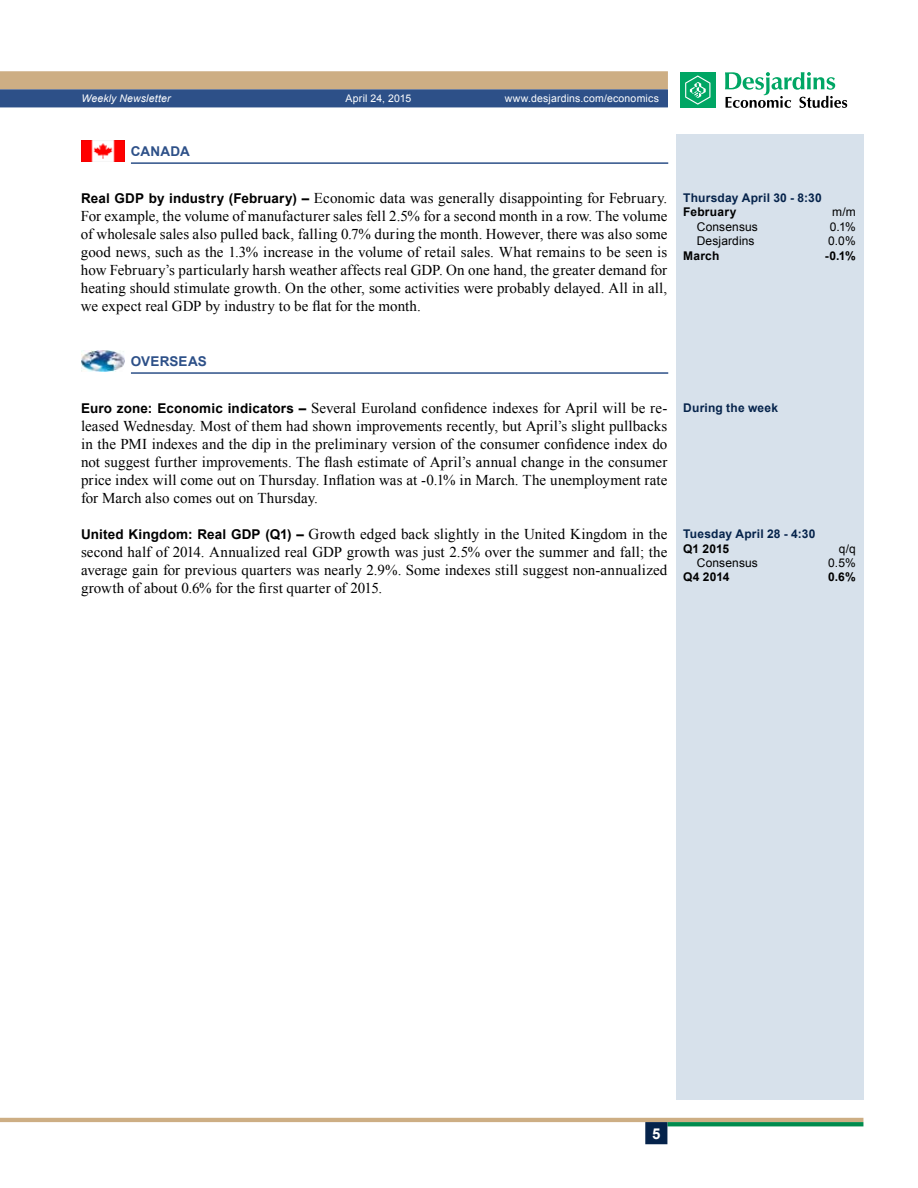
<style>
.page{position:relative;width:918px;height:1188px;background:#fff}
.page>*{position:absolute;margin:0;border:0;box-sizing:border-box;transform-origin:0 0}
.t1{font:15px/18px "Times New Roman";letter-spacing:.005em;color:#000;text-align:justify}
.t2{font:700 15px "Arial";color:#fff}
.t3{font:700 13.5px "Arial";letter-spacing:.015em;color:#2d5088}
.t4{font:700 12px "Arial";letter-spacing:.015em;color:#05234b}
.t5{font:12px "Arial";letter-spacing:.01em;color:#000}
.t6{font:700 12px "Arial";letter-spacing:.02em;color:#000}
.t7{font:10.5px "Arial";letter-spacing:.015em;color:#fff}
.t8{font:italic 10.5px "Arial";letter-spacing:.01em;color:#fff}
.s1{font-family:"Arial";font-weight:700;font-size:13.5px}
</style>
<div class="page">
<hr style="left:0;top:1118px;width:863px;height:4px;background:#cdae84">
<svg style="left:667px;top:1122px;width:196px;height:4px"></svg>
<div style="left:645px;top:1122px;width:22px;height:22px;background:#05234b;border:2px solid #05234b"></div>
<svg style="left:0;top:71px;width:668px;height:36px;background:#7f8087"></svg>
<div style="left:680px;top:72px;width:36px;height:36px;background:#00a664"></div>
<svg style="left:685px;top:75px;width:25px;height:30px"></svg>
<svg style="left:725px;top:72px;width:122px;height:36px"></svg>
<hr style="left:131px;top:162px;width:537px;height:2px;background:#2d5088">
<img style="left:81px;top:140px;width:43px;height:22px">
<hr style="left:131px;top:372px;width:537px;height:2px;background:#2d5088">
<img style="left:81px;top:350px;width:43px;height:22px">
<div style="left:676px;top:134px;width:187px;height:966px;background:#d7e1eb"></div>
<p class="t8" style="left:81px;top:92px;width:91px">Weekly Newsletter</p>
<p class="t7" style="left:346px;top:92px;width:67px">April 24, 2015</p>
<p class="t7" style="left:505px;top:92px;width:156px">www.desjardins.com/economics</p>
<p class="t3" style="left:131px;top:142px;width:41px">Canada</p>
<p class="t1" style="left:81px;top:189px;width:588px"><span class="s1">Real GDP by industry (February) –</span> Economic data was generally disappointing for February.<br>For example, the volume of manufacturer sales fell 2.5% for a second month in a row. The volume of wholesale sales also pulled back, falling 0.7% during the month. However, there was also some good news, such as the 1.3% increase in the volume of retail sales. What remains to be seen is how February’s particularly harsh weather affects real GDP. On one hand, the greater demand for heating should stimulate growth. On the other, some activities were probably delayed. All in all, we expect real GDP by industry to be flat for the month.</p>
<p class="t4" style="left:683px;top:190px;width:140px">Thursday April 30 - 8:30</p>
<p class="t6" style="left:683px;top:204px;width:55px">February</p>
<p class="t5" style="left:832px;top:204px;width:25px">m/m</p>
<p class="t5" style="left:697px;top:219px;width:63px">Consensus</p>
<p class="t5" style="left:830px;top:219px;width:27px">0.1%</p>
<p class="t5" style="left:697px;top:233px;width:59px">Desjardins</p>
<p class="t5" style="left:828px;top:233px;width:29px">0.0%</p>
<p class="t6" style="left:683px;top:248px;width:92px">March -</p>
<p class="t6" style="left:830px;top:248px;width:28px">0.1%</p>
<p class="t3" style="left:131px;top:352px;width:68px">Overseas</p>
<p class="t1" style="left:81px;top:399px;width:588px"><span class="s1">Euro zone: Economic indicators –</span> Several Euroland confidence indexes for April will be re‑ leased Wednesday. Most of them had shown improvements recently, but April’s slight pullbacks in the PMI indexes and the dip in the preliminary version of the consumer confidence index do not suggest further improvements. The flash estimate of April’s annual change in the consumer price index will come out on Thursday. Inflation was at -0.1% in March. The unemployment rate for March also comes out on Thursday.</p>
<p class="t1" style="left:81px;top:525px;width:588px"><span class="s1">United Kingdom: Real GDP (Q1) –</span> Growth edged back slightly in the United Kingdom in the second half of 2014. Annualized real GDP growth was just 2.5% over the summer and fall; the average gain for previous quarters was nearly 2.9%. Some indexes still suggest non-annualized growth of about 0.6% for the first quarter of 2015.</p>
<p class="t4" style="left:683px;top:400px;width:96px">During the week</p>
<p class="t4" style="left:683px;top:526px;width:134px">Tuesday April 28 - 4:30</p>
<p class="t6" style="left:683px;top:540px;width:47px">Q1 2015</p>
<p class="t5" style="left:839px;top:540px;width:18px">q/q</p>
<p class="t5" style="left:697px;top:555px;width:63px">Consensus</p>
<p class="t5" style="left:828px;top:555px;width:29px">0.5%</p>
<p class="t6" style="left:683px;top:569px;width:48px">Q4 2014</p>
<p class="t6" style="left:828px;top:569px;width:29px">0.6%</p>
<p class="t2" style="left:652px;top:1124px;width:10px">5</p>
</div>
